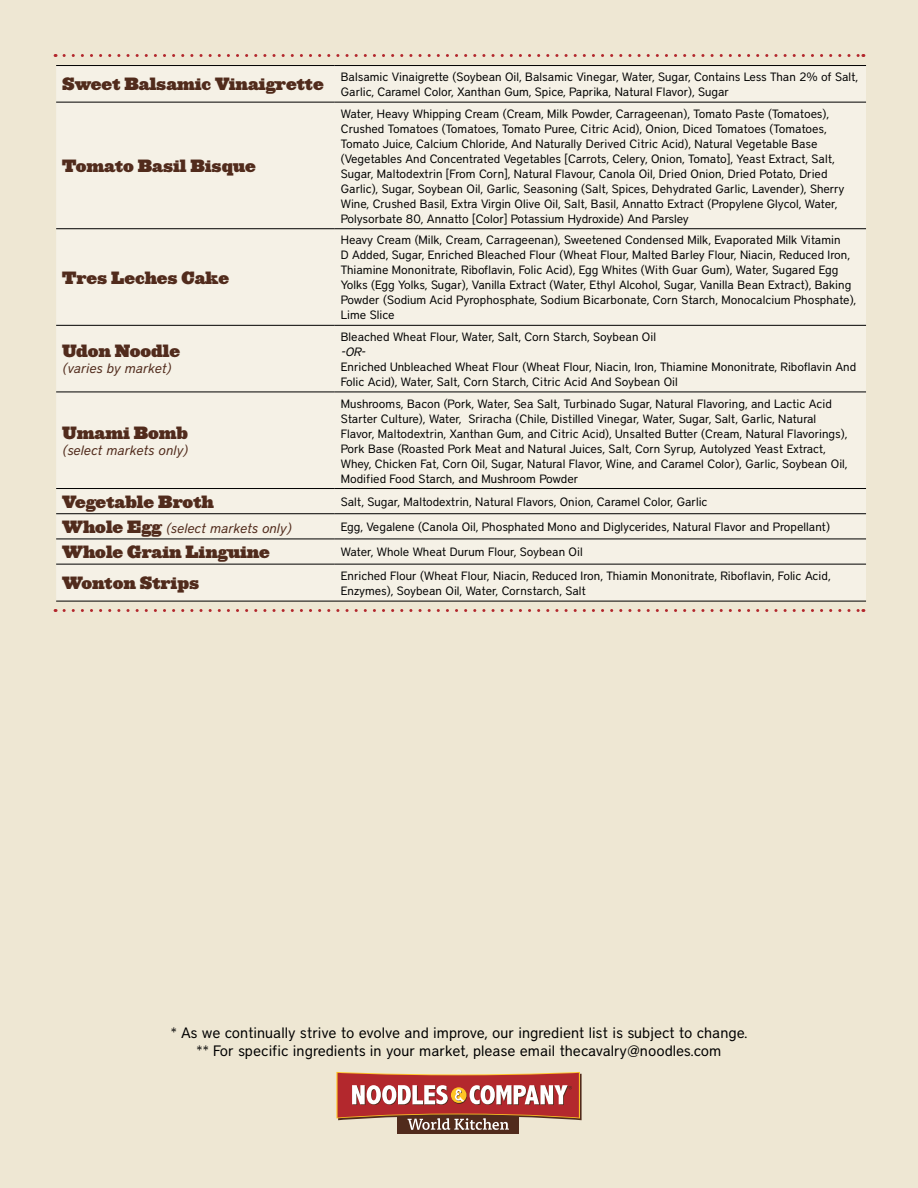
<style>
.page{position:relative;width:918px;height:1188px;background:#eee7d3}
.page>*{position:absolute;margin:0;border:0;box-sizing:border-box;transform-origin:0 0}
.t1{font:900 16.5px "Ziggurat";color:#512b1c}
.t2{font:15px/18px "District";color:#000;text-align:center}
.t3{font:italic 13.5px "District";color:#512b1c}
.t4{font:12px/15px "District";color:#000}
.t5{font:italic 12px "District";color:#000}
.s1{font-family:"Ziggurat";font-weight:900;font-style:normal;font-size:16.5px}
</style>
<div class="page">
<div style="left:56px;top:66px;width:810px;height:535px;background:#f5f1e6"></div>
<hr style="left:56px;top:65px;width:279px;height:1px;background:#000">
<hr style="left:335px;top:65px;width:531px;height:1px;background:#000">
<hr style="left:56px;top:102px;width:279px;height:1px;background:#000">
<hr style="left:335px;top:102px;width:531px;height:1px;background:#000">
<hr style="left:56px;top:228px;width:279px;height:1px;background:#000">
<hr style="left:335px;top:228px;width:531px;height:1px;background:#000">
<hr style="left:56px;top:325px;width:279px;height:1px;background:#000">
<hr style="left:335px;top:325px;width:531px;height:1px;background:#000">
<hr style="left:56px;top:392px;width:279px;height:1px;background:#000">
<hr style="left:335px;top:392px;width:531px;height:1px;background:#000">
<hr style="left:56px;top:488px;width:279px;height:1px;background:#000">
<hr style="left:335px;top:488px;width:531px;height:1px;background:#000">
<hr style="left:56px;top:513px;width:279px;height:1px;background:#000">
<hr style="left:335px;top:513px;width:531px;height:1px;background:#000">
<hr style="left:56px;top:539px;width:279px;height:1px;background:#000">
<hr style="left:335px;top:539px;width:531px;height:1px;background:#000">
<hr style="left:56px;top:564px;width:279px;height:1px;background:#000">
<hr style="left:335px;top:564px;width:531px;height:1px;background:#000">
<div style="left:397px;top:1109px;width:122px;height:25px;background:#512b1c"></div>
<svg style="left:336px;top:1072px;width:246px;height:58px"></svg>
<svg style="left:64px;top:54px;width:800px;height:3px"></svg>
<svg style="left:64px;top:609px;width:800px;height:3px"></svg>
<hr style="left:56px;top:601px;width:810px;height:1px;background:#000">
<h1 class="t1" style="left:62px;top:70px;width:263px">Sweet Balsamic Vinaigrette</h1>
<p class="t4" style="left:341px;top:69px;width:519px">Balsamic Vinaigrette (Soybean Oil, Balsamic Vinegar, Water, Sugar, Contains Less Than 2% of Salt,<br>Garlic, Caramel Color, Xanthan Gum, Spice, Paprika, Natural Flavor), Sugar</p>
<h1 class="t1" style="left:62px;top:152px;width:195px">Tomato Basil Bisque</h1>
<h1 class="t1" style="left:62px;top:263px;width:168px">Tres Leches Cake</h1>
<h1 class="t1" style="left:62px;top:337px;width:119px">Udon Noodle</h1>
<p class="t3" style="left:62px;top:361px;width:110px">(varies by market)</p>
<h1 class="t1" style="left:62px;top:419px;width:128px">Umami Bomb</h1>
<p class="t3" style="left:62px;top:442px;width:127px">(select markets only)</p>
<p class="t4" style="left:341px;top:106px;width:505px">Water, Heavy Whipping Cream (Cream, Milk Powder, Carrageenan), Tomato Paste (Tomatoes), Crushed Tomatoes (Tomatoes, Tomato Puree, Citric Acid), Onion, Diced Tomatoes (Tomatoes, Tomato Juice, Calcium Chloride, And Naturally Derived Citric Acid), Natural Vegetable Base (Vegetables And Concentrated Vegetables [Carrots, Celery, Onion, Tomato], Yeast Extract, Salt, Sugar, Maltodextrin [From Corn], Natural Flavour, Canola Oil, Dried Onion, Dried Potato, Dried Garlic), Sugar, Soybean Oil, Garlic, Seasoning (Salt, Spices, Dehydrated Garlic, Lavender), Sherry Wine, Crushed Basil, Extra Virgin Olive Oil, Salt, Basil, Annatto Extract (Propylene Glycol, Water, Polysorbate 80, Annatto [Color] Potassium Hydroxide) And Parsley</p>
<p class="t4" style="left:341px;top:233px;width:517px">Heavy Cream (Milk, Cream, Carrageenan), Sweetened Condensed Milk, Evaporated Milk Vitamin<br>D Added, Sugar, Enriched Bleached Flour (Wheat Flour, Malted Barley Flour, Niacin, Reduced Iron, Thiamine Mononitrate, Riboflavin, Folic Acid), Egg Whites (With Guar Gum), Water, Sugared Egg Yolks (Egg Yolks, Sugar), Vanilla Extract (Water, Ethyl Alcohol, Sugar, Vanilla Bean Extract), Baking Powder (Sodium Acid Pyrophosphate, Sodium Bicarbonate, Corn Starch, Monocalcium Phosphate), Lime Slice</p>
<p class="t4" style="left:341px;top:329px;width:317px">Bleached Wheat Flour, Water, Salt, Corn Starch, Soybean Oil</p>
<p class="t5" style="left:341px;top:345px;width:26px">-OR-</p>
<p class="t4" style="left:341px;top:359px;width:517px">Enriched Unbleached Wheat Flour (Wheat Flour, Niacin, Iron, Thiamine Mononitrate, Riboflavin And<br>Folic Acid), Water, Salt, Corn Starch, Citric Acid And Soybean Oil</p>
<p class="t4" style="left:341px;top:396px;width:508px">Mushrooms, Bacon (Pork, Water, Sea Salt, Turbinado Sugar, Natural Flavoring, and Lactic Acid Starter Culture), Water, Sriracha (Chile, Distilled Vinegar, Water, Sugar, Salt, Garlic, Natural Flavor, Maltodextrin, Xanthan Gum, and Citric Acid), Unsalted Butter (Cream, Natural Flavorings), Pork Base (Roasted Pork Meat and Natural Juices, Salt, Corn Syrup, Autolyzed Yeast Extract, Whey, Chicken Fat, Corn Oil, Sugar, Natural Flavor, Wine, and Caramel Color), Garlic, Soybean Oil, Modified Food Starch, and Mushroom Powder</p>
<h1 class="t1" style="left:62px;top:488px;width:153px">Vegetable Broth</h1>
<p class="t4" style="left:341px;top:494px;width:368px">Salt, Sugar, Maltodextrin, Natural Flavors, Onion, Caramel Color, Garlic</p>
<p class="t3" style="left:62px;top:520px;width:230px"><span class="s1">Whole Egg</span> (select markets only)</p>
<p class="t4" style="left:341px;top:519px;width:491px">Egg, Vegalene (Canola Oil, Phosphated Mono and Diglycerides, Natural Flavor and Propellant)</p>
<h1 class="t1" style="left:62px;top:538px;width:209px">Whole Grain Linguine</h1>
<p class="t4" style="left:341px;top:545px;width:243px">Water, Whole Wheat Durum Flour, Soybean Oil</p>
<h1 class="t1" style="left:62px;top:569px;width:138px">Wonton Strips</h1>
<p class="t4" style="left:341px;top:568px;width:491px">Enriched Flour (Wheat Flour, Niacin, Reduced Iron, Thiamin Mononitrate, Riboflavin, Folic Acid,<br>Enzymes), Soybean Oil, Water, Cornstarch, Salt</p>
<p class="t2" style="left:171px;top:1024px;width:578px">* As we continually strive to evolve and improve, our ingredient list is subject to change. ** For specific ingredients in your market, please email thecavalry@noodles.com</p>
</div>
